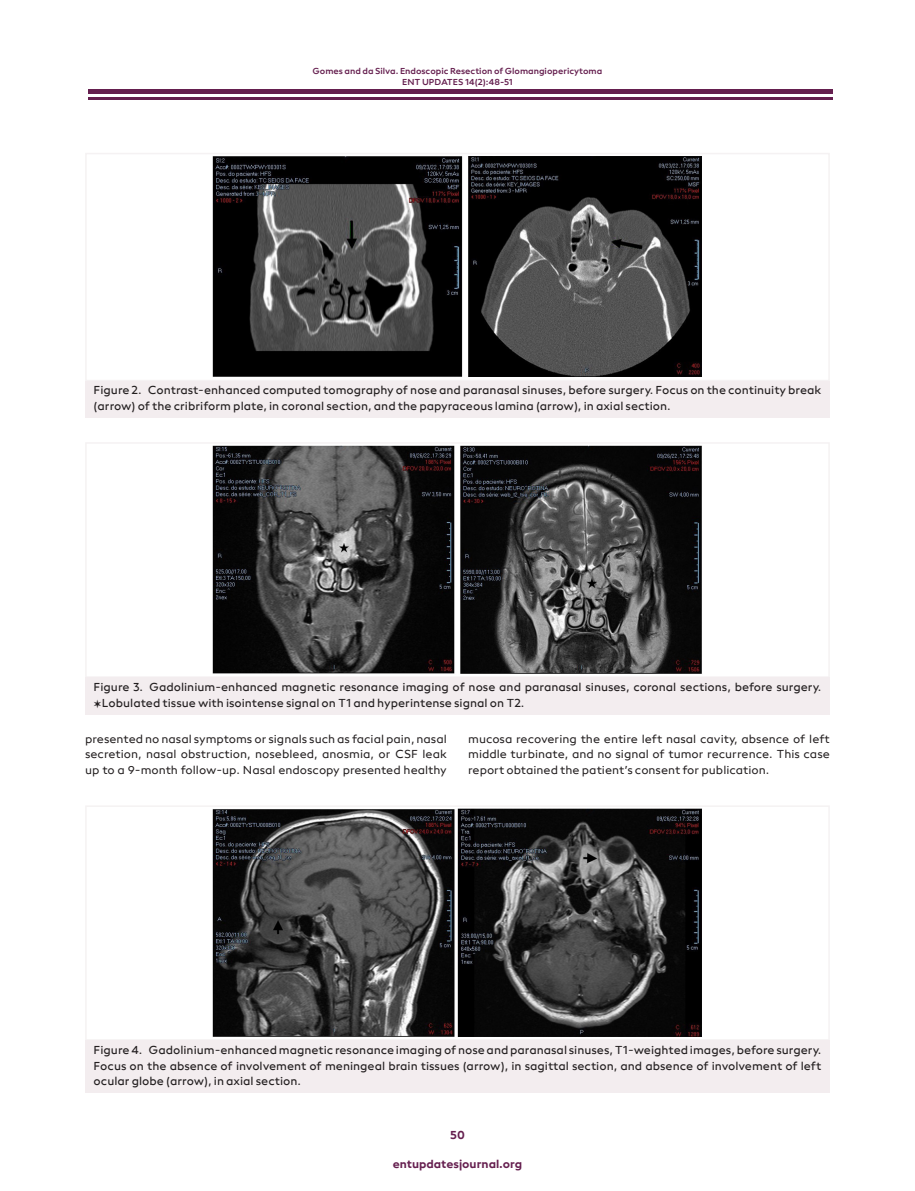
<style>
.page{position:relative;width:915px;height:1191px;background:#fff}
.page>*{position:absolute;margin:0;border:0;box-sizing:border-box;transform-origin:0 0}
.t1{font:12px/15.8px "neue Radial A Book";color:#231f20}
.t2{font:12px/15.8px "neue Radial A Regular";color:#231f20;text-align:justify}
.t3{font:12px "neue Radial A Bold";color:#651f4f}
.t4{font:9px "neue Radial A Medium";color:#651f4f}
.s1{font-family:"STIX General"}
</style>
<div class="page">
<hr style="left:88px;top:89px;width:744px;height:4px;background:#651f4f">
<hr style="left:88px;top:98px;width:744px;height:2px;background:#651f4f">
<div style="left:85px;top:153px;width:744px;height:228px;border:2px solid #f5f2f3"></div>
<div style="left:85px;top:381px;width:744px;height:36px;background:#f3edef"></div>
<img style="left:213px;top:156px;width:489px;height:221px">
<div style="left:85px;top:442px;width:744px;height:236px;border:2px solid #f5f2f3"></div>
<div style="left:85px;top:677px;width:744px;height:37px;background:#f3edef"></div>
<img style="left:213px;top:445px;width:488px;height:229px">
<div style="left:85px;top:805px;width:744px;height:235px;border:2px solid #f5f2f3"></div>
<div style="left:85px;top:1040px;width:744px;height:52px;background:#f3edef"></div>
<img style="left:213px;top:808px;width:488px;height:229px">
<p class="t4" style="left:312px;top:67px;width:291px">Gomes and da Silva. Endoscopic Resection of Glomangiopericytoma</p>
<p class="t4" style="left:402px;top:78px;width:112px">ENT UPDATES 14(2):48-51</p>
<p class="t1" style="left:94px;top:383px;width:729px">Figure 2. Contrast-enhanced computed tomography of nose and paranasal sinuses, before surgery. Focus on the continuity break (arrow) of the cribriform plate, in coronal section, and the papyraceous lamina (arrow), in axial section.</p>
<p class="t1" style="left:94px;top:680px;width:729px">Figure 3. Gadolinium-enhanced magnetic resonance imaging of nose and paranasal sinuses, coronal sections, before surgery. <span class="s1">✶</span>Lobulated tissue with isointense signal on T1 and hyperintense signal on T2.</p>
<p class="t2" style="left:85px;top:731px;width:363px">presented no nasal symptoms or signals such as facial pain, nasal secretion, nasal obstruction, nosebleed, anosmia, or CSF leak up to a 9-month follow-up. Nasal endoscopy presented healthy</p>
<p class="t2" style="left:468px;top:731px;width:363px">mucosa recovering the entire left nasal cavity, absence of left middle turbinate, and no signal of tumor recurrence. This case report obtained the patient’s consent for publication.</p>
<p class="t1" style="left:94px;top:1042px;width:729px;text-align:justify">Figure 4. Gadolinium-enhanced magnetic resonance imaging of nose and paranasal sinuses, T1-weighted images, before surgery.<br>Focus on the absence of involvement of meningeal brain tissues (arrow), in sagittal section, and absence of involvement of left ocular globe (arrow), in axial section.</p>
<p class="t3" style="left:450px;top:1129px;width:16px">50</p>
<p class="t3" style="left:392px;top:1158px;width:131px">entupdatesjournal.org</p>
</div>
